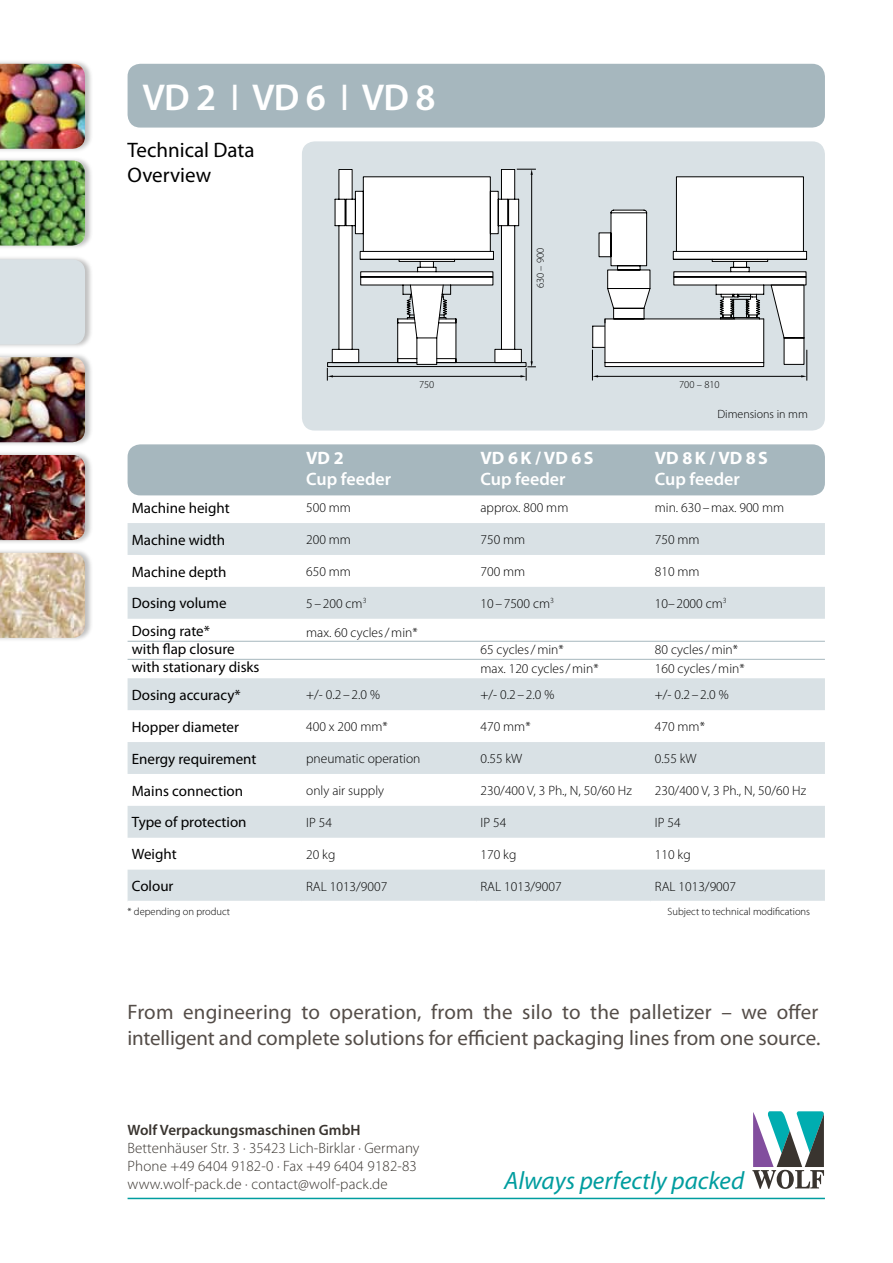
<style>
.page{position:relative;width:893px;height:1263px;background:#fff}
.page>*{position:absolute;margin:0;border:0;box-sizing:border-box;transform-origin:0 0}
.t1{font:600 37.5px "Myriad Pro";color:#fff}
.t2{font:italic 25.2px "Myriad Pro";color:#009d9f}
.t3{font:21px/25.2px "Myriad Pro";color:#544d48}
.t4{font:21px/25.2px "Myriad Pro";color:#000}
.t5{font:600 18px "Myriad Pro";color:#fff}
.t6{font:700 18px "Myriad Pro";color:#fff}
.t7{font:15px/18px "Myriad Pro";color:#000}
.t8{font:300 15px/18px "Myriad Pro";letter-spacing:.01em;color:#39342f}
.t9{font:600 15px "Myriad Pro";letter-spacing:.005em;color:#39342f}
.t10{font:300 13.5px/19.5px "Myriad Pro";color:#000}
.t11{font:300 12px "Myriad Pro";color:#000}
.t12{font:300 10.5px "Myriad Pro";color:#000}
.s1{font-weight:400}
</style>
<div class="page">
<hr style="left:128px;top:1198px;width:697px;height:1px;background:#009d9f">
<svg style="left:752px;top:1111px;width:73px;height:78px"></svg>
<div style="left:0;top:59px;width:94px;height:95px;background:#000;opacity:.25"></div>
<img style="left:0;top:64px;width:85px;height:85px">
<div style="left:0;top:352px;width:94px;height:95px;background:#000;opacity:.25"></div>
<img style="left:0;top:357px;width:85px;height:85px">
<div style="left:0;top:156px;width:94px;height:94px;background:#000;opacity:.25"></div>
<img style="left:0;top:161px;width:85px;height:85px">
<div style="left:0;top:450px;width:94px;height:95px;background:#000;opacity:.25"></div>
<img style="left:0;top:455px;width:85px;height:85px">
<div style="left:0;top:255px;width:94px;height:94px;background:#000;opacity:.25"></div>
<div style="left:0;top:259px;width:85px;height:85px;background:#d9e1e5"></div>
<div style="left:0;top:548px;width:94px;height:95px;background:#000;opacity:.25"></div>
<img style="left:0;top:553px;width:85px;height:85px">
<div style="left:128px;top:64px;width:697px;height:64px;background:#a6b7be;border-radius:13px"></div>
<div style="left:302px;top:141px;width:523px;height:290px;background:#d9e1e5;border-radius:13px"></div>
<div style="left:128px;top:444px;width:697px;height:51px;background:#a6b7be;border-radius:13px"></div>
<svg style="left:128px;top:523px;width:697px;height:378px;fill:#dbe2e6"></svg>
<hr style="left:592px;top:350px;width:1px;height:30px;background:#000">
<hr style="left:806px;top:350px;width:1px;height:31px;background:#000">
<svg style="left:592px;top:176px;width:215px;height:201px"></svg>
<svg style="left:327px;top:169px;width:209px;height:212px"></svg>
<h1 class="t1" style="left:142px;top:76px;width:295px">VD 2<span class="s1">I</span>VD 6<span class="s1">I</span>VD 8</h1>
<h3 class="t4" style="left:128px;top:137px;width:129px">Technical Data<br>Overview</h3>
<p class="t12" style="left:535px;top:288px;width:42px;rotate:-90deg">630 – 900</p>
<h3 class="t6" style="left:306px;top:448px;width:39px">VD 2</h3>
<h3 class="t5" style="left:306px;top:469px;width:87px">Cup feeder</h3>
<p class="t12" style="left:419px;top:378px;width:17px">750</p>
<p class="t12" style="left:679px;top:378px;width:42px">700 – 810</p>
<h3 class="t6" style="left:480px;top:448px;width:115px">VD 6K / VD 6S</h3>
<h3 class="t5" style="left:480px;top:469px;width:87px">Cup feeder</h3>
<p class="t11" style="left:717px;top:407px;width:92px">Dimensions in mm</p>
<h3 class="t6" style="left:655px;top:448px;width:115px">VD 8K / VD 8S</h3>
<h3 class="t5" style="left:655px;top:469px;width:87px">Cup feeder</h3>
<p class="t7" style="left:132px;top:498px;width:99px">Machine height</p>
<p class="t10" style="left:306px;top:498px;width:46px">500 mm</p>
<p class="t10" style="left:480px;top:498px;width:89px">approx. 800 mm</p>
<p class="t10" style="left:655px;top:498px;width:131px">min. 630 –max. 900 mm</p>
<p class="t7" style="left:132px;top:530px;width:95px">Machine width</p>
<p class="t10" style="left:306px;top:530px;width:46px">200 mm</p>
<p class="t10" style="left:480px;top:530px;width:46px">750 mm</p>
<p class="t10" style="left:655px;top:530px;width:46px">750 mm</p>
<p class="t7" style="left:132px;top:562px;width:96px">Machine depth</p>
<p class="t10" style="left:306px;top:562px;width:46px">650 mm</p>
<p class="t10" style="left:480px;top:562px;width:46px">700 mm</p>
<p class="t10" style="left:655px;top:562px;width:46px">810 mm</p>
<p class="t7" style="left:132px;top:594px;width:96px">Dosing volume</p>
<p class="t10" style="left:306px;top:594px;width:62px">5 – 200 cm<sup>3</sup></p>
<p class="t10" style="left:480px;top:594px;width:75px">10 – 7500 cm<sup>3</sup></p>
<p class="t10" style="left:655px;top:594px;width:73px">10– 2000 cm<sup>3</sup></p>
<p class="t7" style="left:132px;top:622px;width:129px">Dosing rate*<br>with flap closure with stationary disks</p>
<p class="t10" style="left:306px;top:623px;width:113px">max. 60 cycles/min*</p>
<p class="t10" style="left:480px;top:639px;width:120px">65 cycles/min*<br>max. 120 cycles/min*</p>
<p class="t10" style="left:655px;top:639px;width:91px">80 cycles/min*<br>160 cycles/min*</p>
<p class="t7" style="left:132px;top:685px;width:110px">Dosing accuracy*</p>
<p class="t10" style="left:306px;top:685px;width:75px">+/- 0.2 –2.0 %</p>
<p class="t10" style="left:480px;top:685px;width:75px">+/- 0.2 – 2.0 %</p>
<p class="t10" style="left:655px;top:685px;width:75px">+/- 0.2 –2.0 %</p>
<p class="t7" style="left:132px;top:717px;width:109px">Hopper diameter</p>
<p class="t10" style="left:306px;top:717px;width:83px">400 x 200 mm*</p>
<p class="t10" style="left:480px;top:717px;width:52px">470 mm*</p>
<p class="t10" style="left:655px;top:717px;width:52px">470 mm*</p>
<p class="t7" style="left:132px;top:749px;width:126px">Energy requirement</p>
<p class="t10" style="left:306px;top:749px;width:116px">pneumatic operation</p>
<p class="t10" style="left:480px;top:749px;width:43px">0.55 kW</p>
<p class="t10" style="left:655px;top:749px;width:43px">0.55 kW</p>
<p class="t7" style="left:132px;top:781px;width:113px">Mains connection</p>
<p class="t10" style="left:306px;top:781px;width:79px">only air supply</p>
<p class="t10" style="left:480px;top:781px;width:153px">230/400 V, 3 Ph., N, 50/60 Hz</p>
<p class="t10" style="left:655px;top:781px;width:153px">230/400 V, 3 Ph., N, 50/60 Hz</p>
<p class="t7" style="left:132px;top:813px;width:116px">Type of protection</p>
<p class="t10" style="left:306px;top:813px;width:27px">IP 54</p>
<p class="t10" style="left:480px;top:813px;width:27px">IP 54</p>
<p class="t10" style="left:655px;top:813px;width:27px">IP 54</p>
<p class="t7" style="left:132px;top:845px;width:46px">Weight</p>
<p class="t10" style="left:306px;top:845px;width:31px">20 kg</p>
<p class="t10" style="left:480px;top:845px;width:37px">170 kg</p>
<p class="t10" style="left:655px;top:845px;width:37px">110 kg</p>
<p class="t7" style="left:132px;top:877px;width:43px">Colour</p>
<p class="t10" style="left:306px;top:877px;width:83px">RAL 1013/9007</p>
<p class="t10" style="left:480px;top:877px;width:83px">RAL 1013/9007</p>
<p class="t10" style="left:655px;top:877px;width:83px">RAL 1013/9007</p>
<p class="t12" style="left:128px;top:906px;width:104px">* depending on product</p>
<p class="t12" style="left:668px;top:906px;width:144px">Subject to technical modifications</p>
<h3 class="t3" style="left:128px;top:999px;width:694px">From engineering to operation, from the silo to the palletizer – we offer intelligent and complete solutions for efficient packaging lines from one source.</h3>
<p class="t9" style="left:128px;top:1122px;width:235px">Wolf Verpackungsmaschinen GmbH</p>
<p class="t8" style="left:128px;top:1140px;width:293px">Bettenhäuser Str. 3 · 35423 Lich-Birklar · Germany<br>Phone +49 6404 9182-0 · Fax +49 6404 9182-83 www.wolf-pack.de · contact@wolf-pack.de</p>
<h2 class="t2" style="left:504px;top:1166px;width:242px">Always perfectly packed</h2>
</div>
